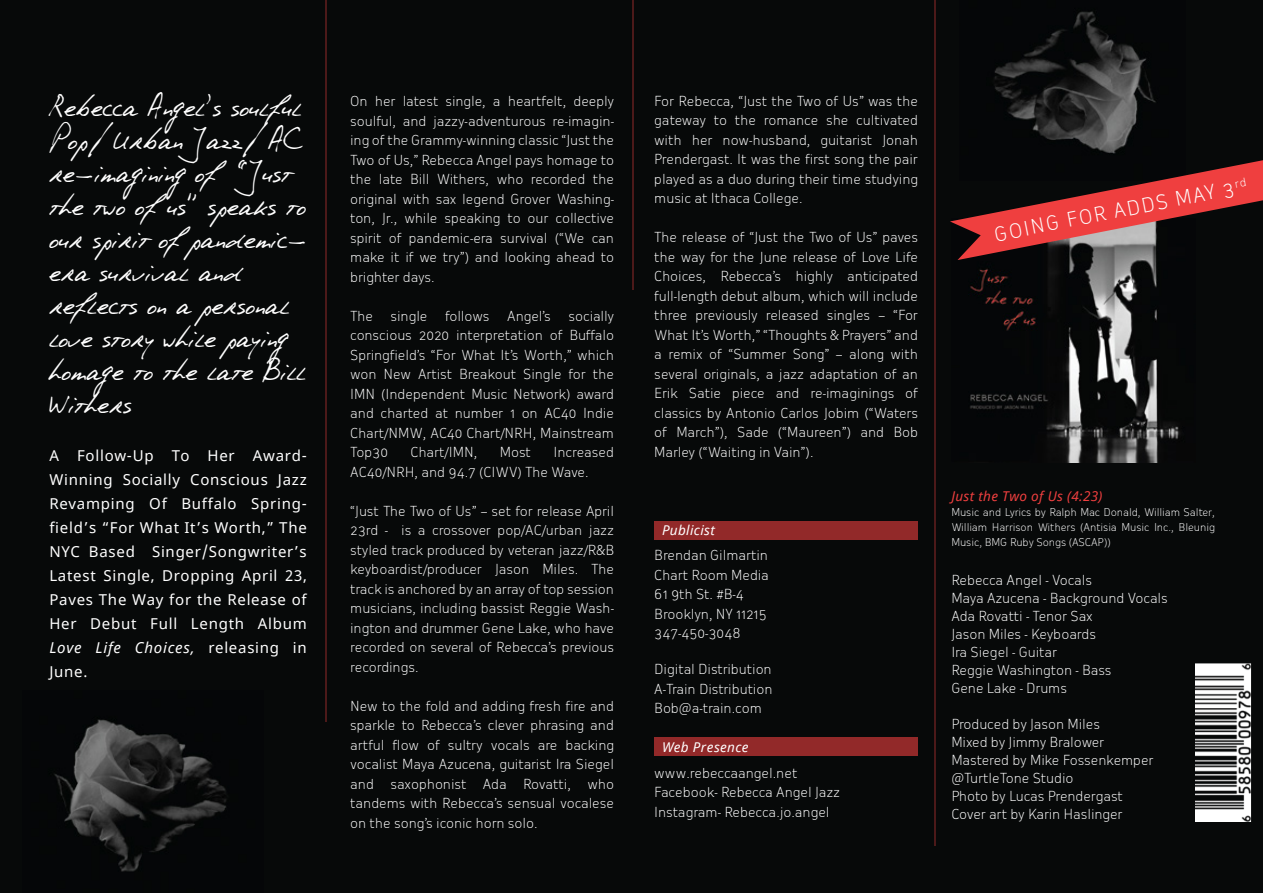
<style>
.page{position:relative;width:1263px;height:893px;background:#070909}
.page>*{position:absolute;margin:0;border:0;box-sizing:border-box;transform-origin:0 0}
.t1{font:31.5px/33px "Phont Phreak's Handwriting";letter-spacing:.01em;color:#fff}
.t2{font:300 19.5px "Oceania";color:#fff}
.t3{font:15px/24px "Noto Sans";letter-spacing:.05em;color:#fff;text-align:justify}
.t4{font:300 13.5px/19.5px "Oceania";letter-spacing:-.01em;color:#fff;text-align:justify}
.t5{font:italic 13.5px "Noto Sans";letter-spacing:.025em;color:#fff}
.t6{font:italic 13.5px "Noto Sans";letter-spacing:.025em;color:#ef3f3f}
.t7{font:300 10.5px/15px "Oceania";letter-spacing:-.005em;color:#fff;text-align:justify}
.s1{font-style:italic}
</style>
<div class="page">
<img style="left:54px;top:719px;width:172px;height:153px">
<div style="left:654px;top:521px;width:264px;height:19px;background:#922929"></div>
<hr style="left:326px;top:0;width:1px;height:722px;background:#ef3f3f">
<hr style="left:632px;top:0;width:2px;height:290px;background:#ef3f3f">
<hr style="left:934px;top:0;width:1px;height:846px;background:#ef3f3f">
<div style="left:654px;top:737px;width:264px;height:19px;background:#922929"></div>
<img style="left:970px;top:260px;width:210px;height:202px">
<img style="left:995px;top:11px;width:161px;height:143px">
<svg style="left:950px;top:160px;width:313px;height:100px"></svg>
<img style="left:1195px;top:664px;width:56px;height:157px">
<h1 class="t1" style="left:49px;top:89px;width:259px">Rebecca Angel’s soulful<br>Pop/Urban Jazz/AC re-imagining of “Just the two of us” speaks to our spirit of pandemic&shy;era survival and reflects on a personal love story while paying homage to the late Bill<br>Withers</h1>
<p class="t3" style="left:49px;top:444px;width:259px">A Follow-Up To Her Award-Winning Socially Conscious Jazz Revamping Of Buffalo Spring&shy;field’s “For What It’s Worth,” The NYC Based Singer/Songwriter’s Latest Single, Dropping April 23, Paves The Way for the Release of Her Debut Full Length Album <span class="s1">Love Life Choices,</span> releasing in June.</p>
<p class="t4" style="left:350px;top:91px;width:265px">On her latest single, a heartfelt, deeply soulful, and jazzy-adventurous re-imagin&shy;ing of the Grammy-winning classic “Just the Two of Us,” Rebecca Angel pays homage to the late Bill Withers, who recorded the original with sax legend Grover Washing&shy;ton, Jr., while speaking to our collective spirit of pandemic-era survival (“We can make it if we try”) and looking ahead to brighter days.</p>
<p class="t4" style="left:350px;top:306px;width:24px">The</p>
<p class="t4" style="left:391px;top:306px;width:38px">single</p>
<p class="t4" style="left:445px;top:306px;width:46px">follows</p>
<p class="t4" style="left:507px;top:306px;width:45px">Angel’s</p>
<p class="t4" style="left:350px;top:306px;width:265px;text-indent:218px">socially conscious 2020 interpretation of Buffalo Springfield’s “For What It’s Worth,” which won New Artist Breakout Single for the IMN (Independent Music Network) award and charted at number 1 on AC40 Indie Chart/NMW, AC40 Chart/NRH, Mainstream Top30</p>
<p class="t4" style="left:411px;top:442px;width:68px">Chart/IMN,</p>
<p class="t4" style="left:500px;top:442px;width:33px">Most</p>
<p class="t4" style="left:350px;top:442px;width:265px;text-indent:203px">Increased<br>AC40/NRH, and 94.7 (CIWV) The Wave.</p>
<p class="t4" style="left:350px;top:501px;width:265px">“Just The Two of Us” – set for release April 23rd - is a crossover pop/AC/urban jazz styled track produced by veteran jazz/R&amp;B keyboardist/producer Jason Miles. The track is anchored by an array of top session musicians, including bassist Reggie Wash&shy;ington and drummer Gene Lake, who have recorded on several of Rebecca’s previous recordings.</p>
<p class="t4" style="left:350px;top:696px;width:265px">New to the fold and adding fresh fire and sparkle to Rebecca’s clever phrasing and artful flow of sultry vocals are backing vocalist Maya Azucena, guitarist Ira Siegel and saxophonist Ada Rovatti, who tandems with Rebecca’s sensual vocalese on the song’s iconic horn solo.</p>
<p class="t4" style="left:654px;top:91px;width:265px">For Rebecca, “Just the Two of Us” was the gateway to the romance she cultivated with her now-husband, guitarist Jonah Prendergast. It was the first song the pair played as a duo during their time studying music at Ithaca College.</p>
<p class="t4" style="left:654px;top:228px;width:265px">The release of “Just the Two of Us” paves the way for the June release of Love Life Choices, Rebecca’s highly anticipated full-length debut album, which will include three previously released singles – “For What It’s Worth,” “Thoughts &amp; Prayers” and a remix of “Summer Song” – along with several originals, a jazz adaptation of an Erik Satie piece and re-imaginings of classics by Antonio Carlos Jobim (“Waters of March”), Sade (“Maureen”) and Bob Marley (“Waiting in Vain”).</p>
<p class="t5" style="left:662px;top:520px;width:54px">Publicist</p>
<p class="t4" style="left:654px;top:546px;width:116px;text-align:left">Brendan Gilmartin<br>Chart Room Media<br>61 9th St. #B-4<br>Brooklyn, NY 11215<br>347-450-3048</p>
<p class="t4" style="left:654px;top:660px;width:120px">Digital Distribution A-Train Distribution Bob@a-train.com</p>
<p class="t5" style="left:662px;top:738px;width:88px">Web Presence</p>
<p class="t4" style="left:654px;top:763px;width:187px;text-align:left">www.rebeccaangel.net<br>Facebook- Rebecca Angel Jazz<br>Instagram- Rebecca.jo.angel</p>
<h2 class="t2" style="left:992px;top:223px;width:259px;rotate:-11deg">GOING FOR ADDS MAY 3<sup>rd</sup></h2>
<p class="t6" style="left:951px;top:486px;width:153px">Just the Two of Us (4:23)</p>
<p class="t7" style="left:951px;top:504px;width:265px">Music and Lyrics by Ralph Mac Donald, William Salter, William Harrison Withers (Antisia Music Inc., Bleunig Music, BMG Ruby Songs (ASCAP))</p>
<p class="t4" style="left:951px;top:571px;width:218px;line-height:18px;text-align:left">Rebecca Angel - Vocals<br>Maya Azucena - Background Vocals<br>Ada Rovatti - Tenor Sax<br>Jason Miles - Keyboards<br>Ira Siegel - Guitar<br>Reggie Washington - Bass<br>Gene Lake - Drums</p>
<p class="t4" style="left:951px;top:715px;width:204px;line-height:18px;text-align:left">Produced by Jason Miles<br>Mixed by Jimmy Bralower<br>Mastered by Mike Fossenkemper @TurtleTone Studio<br>Photo by Lucas Prendergast<br>Cover art by Karin Haslinger</p>
</div>
